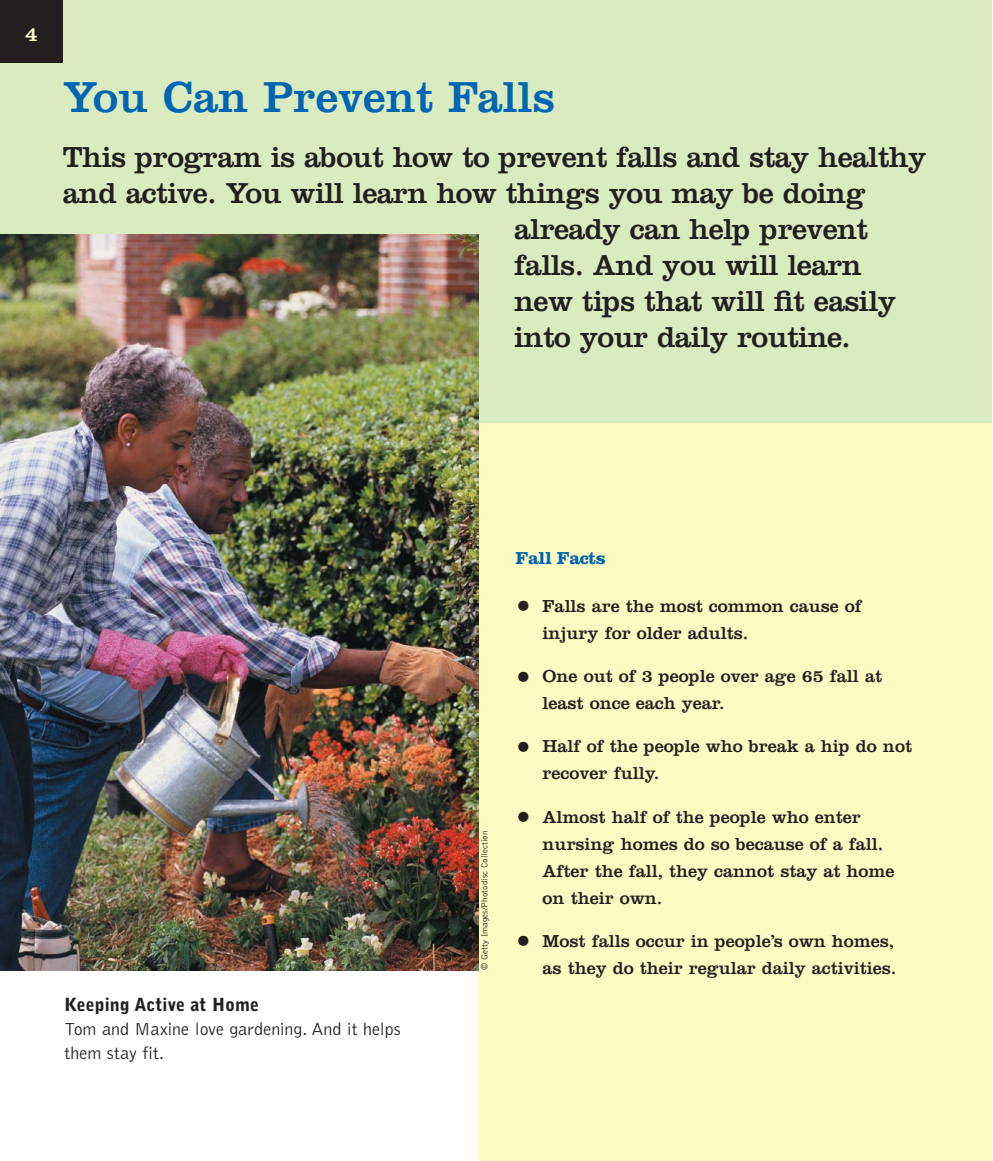
<style>
.page{position:relative;width:993px;height:1161px;background:#fff}
.page>*{position:absolute;margin:0;border:0;box-sizing:border-box;transform-origin:0 0}
.t1{font:45px "Clarendon";color:#0066b3}
.t2{font:30px "Clarendon";letter-spacing:-.02em;color:#231f20}
.t3{font:21px "Clarendon";color:#fffac1}
.t4{font:18px/27px "Clarendon";color:#231f20}
.t5{font:300 18px/24px "Bell Gothic";color:#231f20}
.t6{font:900 18px "Bell Gothic";color:#231f20}
.t7{font:700 18px "Clarendon";letter-spacing:-.03em;color:#0066b3}
.t8{font:300 9px "Bell Gothic";color:#231f20}
.s1{font-family:"Futura";font-size:27px}
</style>
<div class="page">
<div style="left:478px;top:325px;width:514px;height:836px;background:#fffac1"></div>
<div style="left:0;top:0;width:992px;height:422px;background:#daebc0"></div>
<div style="left:0;top:0;width:63px;height:63px;background:#231f20"></div>
<img style="left:0;top:235px;width:478px;height:736px">
<p class="t3" style="left:25px;top:26px;width:14px">4</p>
<h1 class="t1" style="left:63px;top:81px;width:493px">You Can Prevent Falls</h1>
<h2 class="t2" style="left:63px;top:147px;width:865px">This program is about how to prevent falls and stay healthy</h2>
<h2 class="t2" style="left:63px;top:183px;width:804px">and active. You will learn how things you may be doing</h2>
<h2 class="t2" style="left:514px;top:219px;width:356px">already can help prevent</h2>
<h2 class="t2" style="left:514px;top:255px;width:349px">falls. And you will learn</h2>
<h2 class="t2" style="left:514px;top:291px;width:384px">new tips that will fit easily</h2>
<h2 class="t2" style="left:514px;top:327px;width:338px">into your daily routine.</h2>
<p class="t6" style="left:64px;top:997px;width:196px">Keeping Active at Home</p>
<p class="t5" style="left:64px;top:1018px;width:338px">Tom and Maxine love gardening. And it helps them stay fit.</p>
<p class="t8" style="left:481px;top:970px;width:141px;rotate:-90deg">© Getty Images/Photodisc Collection</p>
<p class="t7" style="left:516px;top:552px;width:92px">Fall Facts</p>
<p class="t4" style="left:543px;top:594px;width:321px;text-indent:-27px"><span class="s1">•</span> Falls are the most common cause of injury for older adults.</p>
<p class="t4" style="left:543px;top:664px;width:341px;text-indent:-27px"><span class="s1">•</span> One out of 3 people over age 65 fall at least once each year.</p>
<p class="t4" style="left:543px;top:735px;width:371px;text-indent:-27px"><span class="s1">•</span> Half of the people who break a hip do not recover fully.</p>
<p class="t4" style="left:543px;top:805px;width:353px;text-indent:-27px"><span class="s1">•</span> Almost half of the people who enter nursing homes do so because of a fall.<br>After the fall, they cannot stay at home on their own.</p>
<p class="t4" style="left:516px;top:929px;width:382px;text-align:right"><span class="s1">•</span> Most falls occur in people’s own homes, as they do their regular daily activities.</p>
</div>
